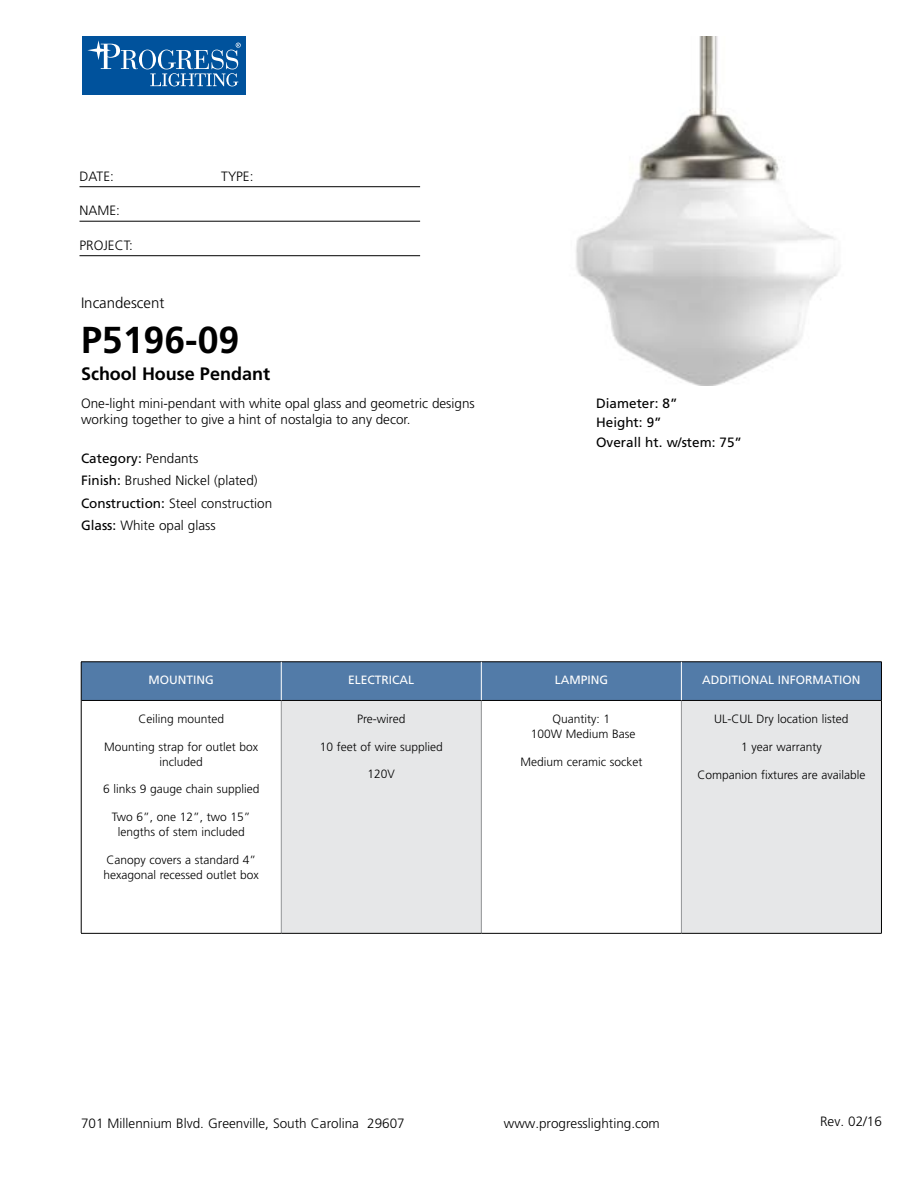
<style>
.page{position:relative;width:918px;height:1188px;background:#fff}
.page>*{position:absolute;margin:0;border:0;box-sizing:border-box;transform-origin:0 0}
.t1{font:700 37.5px "Frutiger LT Std";color:#000}
.t2{font:700 18px "Frutiger LT Std";color:#000}
.t3{font:300 15px "Frutiger LT Std";color:#000}
.t4{font:300 13.5px/22.5px "Frutiger LT Std";color:#000}
.t5{font:13.5px/19.5px "Frutiger LT Std";color:#000}
.t6{font:300 12px/15px "Frutiger LT Std";color:#000;text-align:center}
.t7{font:12px "Frutiger LT Std";color:#fff}
.s1{font-weight:400}
</style>
<div class="page">
<div style="left:82px;top:36px;width:164px;height:59px;background:#00529c"></div>
<svg style="left:139px;top:50px;width:17px;height:19px"></svg>
<div style="left:142px;top:50px;width:11px;height:19px;background:#00529c;border-radius:50%"></div>
<svg style="left:87px;top:40px;width:51px;height:29px"></svg>
<svg style="left:150px;top:43px;width:91px;height:43px"></svg>
<hr style="left:80px;top:186px;width:340px;height:1px;background:#000">
<hr style="left:80px;top:221px;width:340px;height:1px;background:#000">
<hr style="left:80px;top:255px;width:340px;height:1px;background:#000">
<div style="left:82px;top:663px;width:799px;height:37px;background:#527ba8"></div>
<div style="left:281px;top:700px;width:200px;height:233px;background:#e6e7e8"></div>
<div style="left:681px;top:700px;width:200px;height:233px;background:#e6e7e8"></div>
<hr style="left:281px;top:701px;width:1px;height:232px;background:#939598">
<hr style="left:481px;top:701px;width:1px;height:232px;background:#939598">
<hr style="left:681px;top:701px;width:1px;height:232px;background:#939598">
<hr style="left:81px;top:700px;width:200px;height:1px;background:#000">
<hr style="left:281px;top:700px;width:200px;height:1px;background:#000">
<hr style="left:481px;top:700px;width:200px;height:1px;background:#000">
<hr style="left:681px;top:700px;width:200px;height:1px;background:#000">
<hr style="left:81px;top:933px;width:200px;height:1px;background:#000">
<hr style="left:281px;top:933px;width:200px;height:1px;background:#000">
<hr style="left:481px;top:933px;width:200px;height:1px;background:#000">
<hr style="left:681px;top:933px;width:201px;height:1px;background:#000">
<hr style="left:81px;top:662px;width:200px;height:1px;background:#000">
<hr style="left:81px;top:662px;width:1px;height:38px;background:#000">
<hr style="left:281px;top:662px;width:200px;height:1px;background:#000">
<hr style="left:481px;top:662px;width:200px;height:1px;background:#000">
<hr style="left:681px;top:662px;width:201px;height:1px;background:#000">
<hr style="left:881px;top:662px;width:1px;height:38px;background:#000">
<hr style="left:81px;top:700px;width:1px;height:233px;background:#000">
<hr style="left:881px;top:700px;width:1px;height:233px;background:#000">
<hr style="left:281px;top:662px;width:1px;height:38px;background:#fff">
<hr style="left:681px;top:662px;width:1px;height:38px;background:#fff">
<hr style="left:481px;top:662px;width:1px;height:38px;background:#fff">
<img style="left:576px;top:36px;width:263px;height:349px">
<p class="t4" style="left:80px;top:165px;width:36px">DATE:</p>
<p class="t4" style="left:221px;top:165px;width:34px">TYPE:</p>
<p class="t4" style="left:80px;top:200px;width:42px">NAME:</p>
<p class="t4" style="left:80px;top:234px;width:55px">PROJECT:</p>
<p class="t3" style="left:81px;top:294px;width:85px">Incandescent</p>
<h1 class="t1" style="left:81px;top:318px;width:160px">P5196-09</h1>
<h2 class="t2" style="left:81px;top:363px;width:191px">School House Pendant</h2>
<p class="t4" style="left:81px;top:395px;width:395px;line-height:16.2px">One-light mini-pendant with white opal glass and geometric designs working together to give a hint of nostalgia to any decor.</p>
<p class="t4" style="left:81px;top:447px;width:193px"><span class="s1">Category:</span> Pendants<br><span class="s1">Finish:</span> Brushed Nickel (plated)<br><span class="s1">Construction:</span> Steel construction<br><span class="s1">Glass:</span> White opal glass</p>
<p class="t5" style="left:596px;top:393px;width:147px">Diameter: 8”<br>Height: 9”<br>Overall ht. w/stem: 75”</p>
<p class="t7" style="left:149px;top:673px;width:67px">MOUNTING</p>
<p class="t7" style="left:348px;top:673px;width:68px">ELECTRICAL</p>
<p class="t7" style="left:555px;top:673px;width:55px">LAMPING</p>
<p class="t7" style="left:702px;top:673px;width:160px">ADDITIONAL INFORMATION</p>
<p class="t6" style="left:138px;top:711px;width:87px">Ceiling mounted</p>
<p class="t6" style="left:104px;top:739px;width:156px">Mounting strap for outlet box included</p>
<p class="t6" style="left:103px;top:782px;width:158px">6 links 9 gauge chain supplied</p>
<p class="t6" style="left:112px;top:810px;width:140px">Two 6”, one 12”, two 15” lengths of stem included</p>
<p class="t6" style="left:104px;top:853px;width:157px;text-align:left">Canopy covers a standard 4” hexagonal recessed outlet box</p>
<p class="t6" style="left:357px;top:712px;width:50px">Pre-wired</p>
<p class="t6" style="left:320px;top:739px;width:125px">10 feet of wire supplied</p>
<p class="t6" style="left:368px;top:767px;width:29px">120V</p>
<p class="t6" style="left:714px;top:712px;width:136px">UL-CUL Dry location listed</p>
<p class="t6" style="left:741px;top:739px;width:82px">1 year warranty</p>
<p class="t6" style="left:697px;top:767px;width:169px">Companion fixtures are available</p>
<p class="t6" style="left:531px;top:712px;width:106px">Quantity: 1<br>100W Medium Base</p>
<p class="t6" style="left:520px;top:754px;width:123px">Medium ceramic socket</p>
<p class="t4" style="left:81px;top:1112px;width:325px">701 Millennium Blvd. Greenville, South Carolina 29607</p>
<p class="t4" style="left:504px;top:1112px;width:158px">www.progresslighting.com</p>
<p class="t4" style="left:820px;top:1110px;width:63px">Rev. 02/16</p>
</div>
